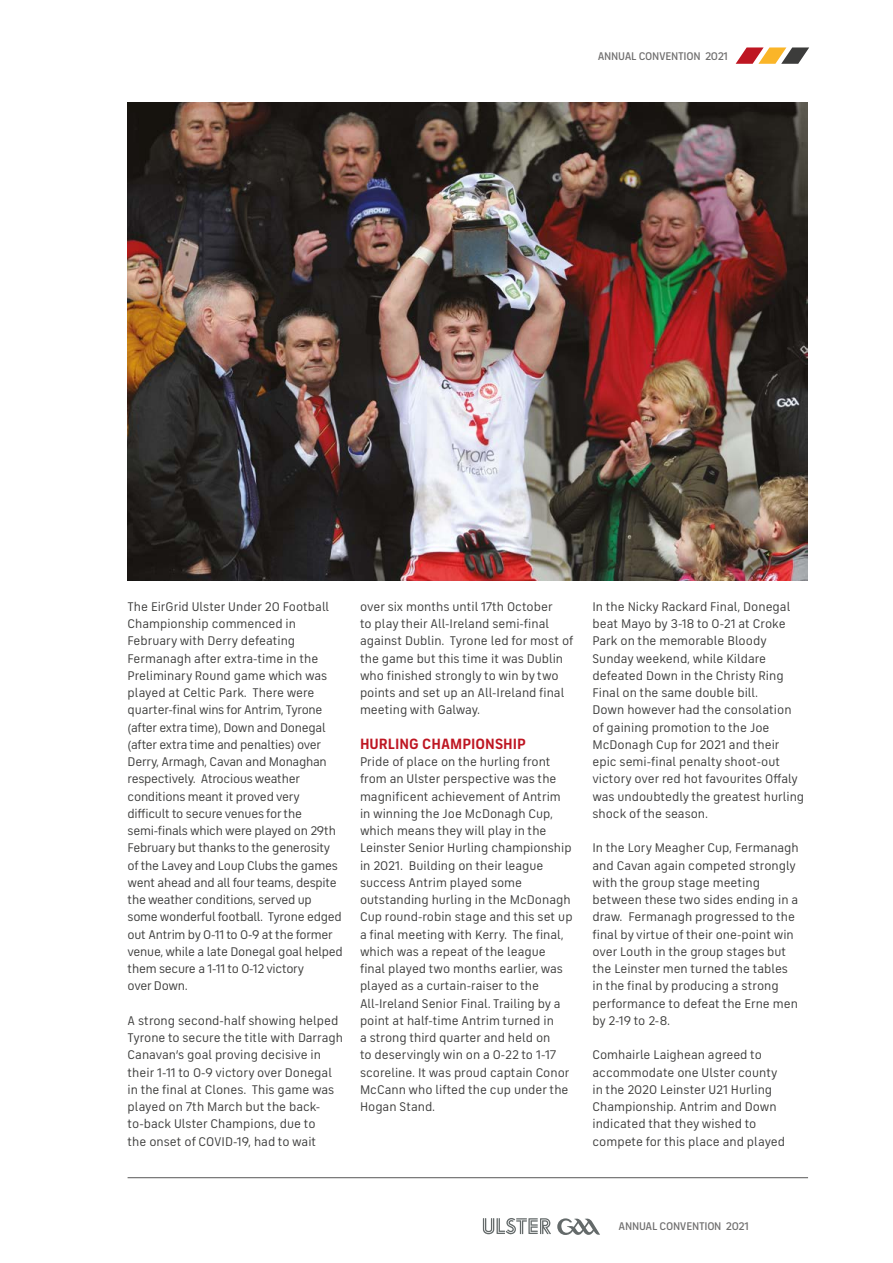
<style>
.page{position:relative;width:893px;height:1263px;background:#fff}
.page>*{position:absolute;margin:0;border:0;box-sizing:border-box;transform-origin:0 0}
.t1{font:700 15px "FS Industrie";color:#be1622}
.t2{font:12.75px/17.2px "FS Industrie";color:#3c3c3b}
.t3{font:12.75px/17.2px "FS Industrie";letter-spacing:-.02em;color:#3c3c3b}
.t4{font:500 11.25px "FS Industrie";letter-spacing:-.025em;color:#706f6f}
</style>
<div class="page">
<svg style="left:483px;top:1218px;width:68px;height:16px"></svg>
<svg style="left:557px;top:1218px;width:43px;height:17px"></svg>
<svg style="left:736px;top:47px;width:73px;height:17px"></svg>
<hr style="left:127px;top:271px;width:681px;height:1px;background:#575756">
<hr style="left:128px;top:1177px;width:680px;height:1px;background:#575756">
<hr style="left:127px;top:115px;width:681px;height:1px;background:#575756">
<img style="left:128px;top:102px;width:680px;height:478px">
<p class="t4" style="left:598px;top:49px;width:132px">ANNUAL CONVENTION 2021</p>
<p class="t3" style="left:128px;top:598px;width:217px">The EirGrid Ulster Under 20 Football Championship commenced in February with Derry defeating Fermanagh after extra-time in the Preliminary Round game which was played at Celtic Park. There were quarter-final wins for Antrim, Tyrone (after extra time), Down and Donegal (after extra time and penalties) over Derry, Armagh, Cavan and Monaghan respectively. Atrocious weather conditions meant it proved very difficult to secure venues for the semi-finals which were played on 29th February but thanks to the generosity of the Lavey and Loup Clubs the games went ahead and all four teams, despite the weather conditions, served up some wonderful football. Tyrone edged out Antrim by 0-11 to 0-9 at the former venue, while a late Donegal goal helped them secure a 1-11 to 0-12 victory<br>over Down.</p>
<p class="t2" style="left:128px;top:1012px;width:217px">A strong second-half showing helped Tyrone to secure the title with Darragh Canavan’s goal proving decisive in their 1-11 to 0-9 victory over Donegal in the final at Clones. This game was played on 7th March but the back&shy;to-back Ulster Champions, due to<br>the onset of COVID-19, had to wait</p>
<p class="t2" style="left:360px;top:598px;width:215px">over six months until 17th October<br>to play their All-Ireland semi-final against Dublin. Tyrone led for most of the game but this time it was Dublin who finished strongly to win by two points and set up an All-Ireland final meeting with Galway.</p>
<p class="t1" style="left:360px;top:734px;width:167px">HURLING CHAMPIONSHIP</p>
<p class="t2" style="left:360px;top:753px;width:214px">Pride of place on the hurling front from an Ulster perspective was the magnificent achievement of Antrim in winning the Joe McDonagh Cup, which means they will play in the Leinster Senior Hurling championship in 2021. Building on their league success Antrim played some outstanding hurling in the McDonagh Cup round-robin stage and this set up a final meeting with Kerry. The final, which was a repeat of the league final played two months earlier, was played as a curtain-raiser to the All-Ireland Senior Final. Trailing by a point at half-time Antrim turned in<br>a strong third quarter and held on<br>to deservingly win on a 0-22 to 1-17 scoreline. It was proud captain Conor McCann who lifted the cup under the Hogan Stand.</p>
<p class="t2" style="left:592px;top:598px;width:213px">In the Nicky Rackard Final, Donegal beat Mayo by 3-18 to 0-21 at Croke<br>Park on the memorable Bloody<br>Sunday weekend, while Kildare defeated Down in the Christy Ring<br>Final on the same double bill.<br>Down however had the consolation of gaining promotion to the Joe<br>McDonagh Cup for 2021 and their epic semi-final penalty shoot-out victory over red hot favourites Offaly was undoubtedly the greatest hurling shock of the season.</p>
<p class="t2" style="left:592px;top:839px;width:208px">In the Lory Meagher Cup, Fermanagh and Cavan again competed strongly with the group stage meeting between these two sides ending in a draw. Fermanagh progressed to the final by virtue of their one-point win over Louth in the group stages but the Leinster men turned the tables in the final by producing a strong performance to defeat the Erne men by 2-19 to 2-8.</p>
<p class="t2" style="left:592px;top:1046px;width:194px">Comhairle Laighean agreed to accommodate one Ulster county in the 2020 Leinster U21 Hurling<br>Championship. Antrim and Down indicated that they wished to compete for this place and played</p>
<p class="t4" style="left:619px;top:1219px;width:132px">ANNUAL CONVENTION 2021</p>
</div>
